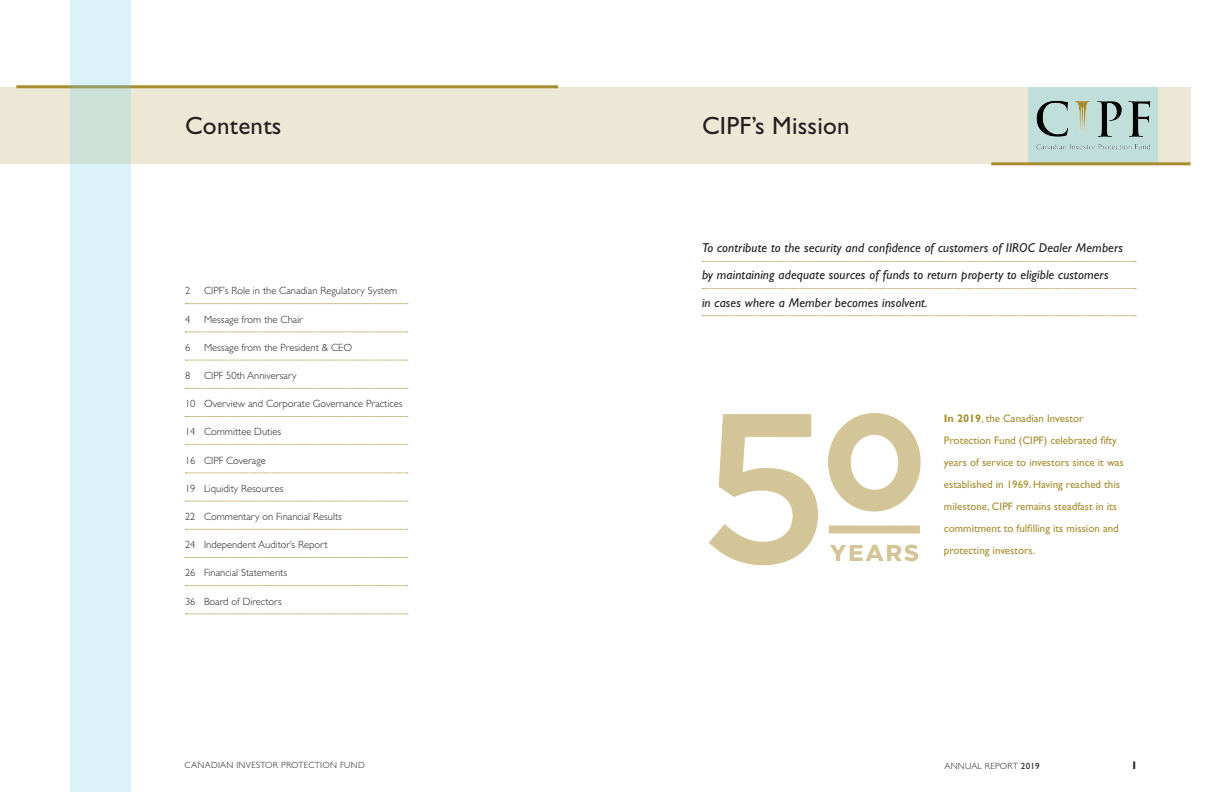
<style>
.page{position:relative;width:1224px;height:792px;background:#fff}
.page>*{position:absolute;margin:0;border:0;box-sizing:border-box;transform-origin:0 0}
.t1{font:25px "Gill Sans";letter-spacing:.01em;color:#231f20}
.t2{font:italic 13px "Gill Sans";letter-spacing:.01em;color:#231f20}
.t3{font:11px/22px "Gill Sans";color:#a78d30}
.t4{font:700 11px "Gill Sans";color:#231f20}
.t5{font:300 10.5px "Gill Sans";color:#231f20}
.t6{font:300 9px "Gill Sans";letter-spacing:.03em;color:#231f20}
.s1{font-weight:700}
.s2{font-weight:400}
</style>
<div class="page">
<div style="left:0;top:87px;width:1191px;height:77px;background:#ede8d6"></div>
<hr style="left:16px;top:85px;width:542px;height:3px;background:#a78d30">
<div style="left:1029px;top:87px;width:129px;height:75px;background:#c0deda"></div>
<img style="left:1036px;top:100px;width:115px;height:50px">
<hr style="left:991px;top:162px;width:200px;height:3px;background:#a78d30">
<svg style="left:70px;top:0;width:61px;height:792px;background:#d8f0f4"></svg>
<svg style="left:185px;top:303px;width:223px;height:1px"></svg>
<svg style="left:185px;top:332px;width:223px;height:1px"></svg>
<svg style="left:185px;top:360px;width:223px;height:1px"></svg>
<svg style="left:185px;top:388px;width:223px;height:1px"></svg>
<svg style="left:185px;top:416px;width:223px;height:1px"></svg>
<svg style="left:185px;top:444px;width:223px;height:1px"></svg>
<svg style="left:185px;top:473px;width:223px;height:1px"></svg>
<svg style="left:185px;top:501px;width:223px;height:1px"></svg>
<svg style="left:185px;top:529px;width:223px;height:1px"></svg>
<svg style="left:185px;top:557px;width:223px;height:1px"></svg>
<svg style="left:185px;top:585px;width:223px;height:1px"></svg>
<svg style="left:185px;top:614px;width:223px;height:1px"></svg>
<svg style="left:702px;top:261px;width:434px;height:1px"></svg>
<svg style="left:702px;top:288px;width:434px;height:1px"></svg>
<svg style="left:702px;top:316px;width:434px;height:1px"></svg>
<img style="left:709px;top:413px;width:212px;height:153px">
<h1 class="t1" style="left:185px;top:111px;width:98px">Contents</h1>
<h1 class="t1" style="left:702px;top:111px;width:149px">CIPF’s Mission</h1>
<p class="t5" style="left:185px;top:285px;width:7px">2</p>
<p class="t5" style="left:204px;top:285px;width:195px">CIPF’s Role in the Canadian Regulatory System</p>
<p class="t5" style="left:185px;top:313px;width:7px">4</p>
<p class="t5" style="left:204px;top:313px;width:100px">Message from the Chair</p>
<p class="t5" style="left:185px;top:341px;width:7px">6</p>
<p class="t5" style="left:204px;top:341px;width:150px">Message from the President &amp; CEO</p>
<p class="t5" style="left:185px;top:370px;width:7px">8</p>
<p class="t5" style="left:204px;top:370px;width:94px">CIPF 50th Anniversary</p>
<p class="t5" style="left:185px;top:398px;width:219px">10 Overview and Corporate Governance Practices</p>
<p class="t5" style="left:185px;top:426px;width:98px">14 Committee Duties</p>
<p class="t5" style="left:185px;top:454px;width:82px">16 CIPF Coverage</p>
<p class="t5" style="left:185px;top:482px;width:100px">19 Liquidity Resources</p>
<p class="t5" style="left:185px;top:511px;width:158px">22 Commentary on Financial Results</p>
<p class="t5" style="left:185px;top:539px;width:144px">24 Independent Auditor’s Report</p>
<p class="t5" style="left:185px;top:567px;width:104px">26 Financial Statements</p>
<p class="t5" style="left:185px;top:595px;width:98px">36 Board of Directors</p>
<p class="t2" style="left:702px;top:240px;width:423px">To contribute to the security and confidence of customers of IIROC Dealer Members</p>
<p class="t2" style="left:702px;top:268px;width:408px">by maintaining adequate sources of funds to return property to eligible customers</p>
<p class="t2" style="left:702px;top:295px;width:227px">in cases where a Member becomes insolvent.</p>
<p class="t3" style="left:944px;top:408px;width:181px"><span class="s1">In 2019</span>, the Canadian Investor Protection Fund (CIPF) celebrated fifty years of service to investors since it was established in 1969. Having reached this milestone, CIPF remains steadfast in its commitment to fulfilling its mission and protecting investors.</p>
<p class="t6" style="left:185px;top:760px;width:182px">CANADIAN INVESTOR PROTECTION FUND</p>
<p class="t6" style="left:944px;top:761px;width:97px">ANNUAL REPORT <span class="s2">2019</span></p>
<p class="t4" style="left:1132px;top:759px;width:5px">I</p>
</div>
